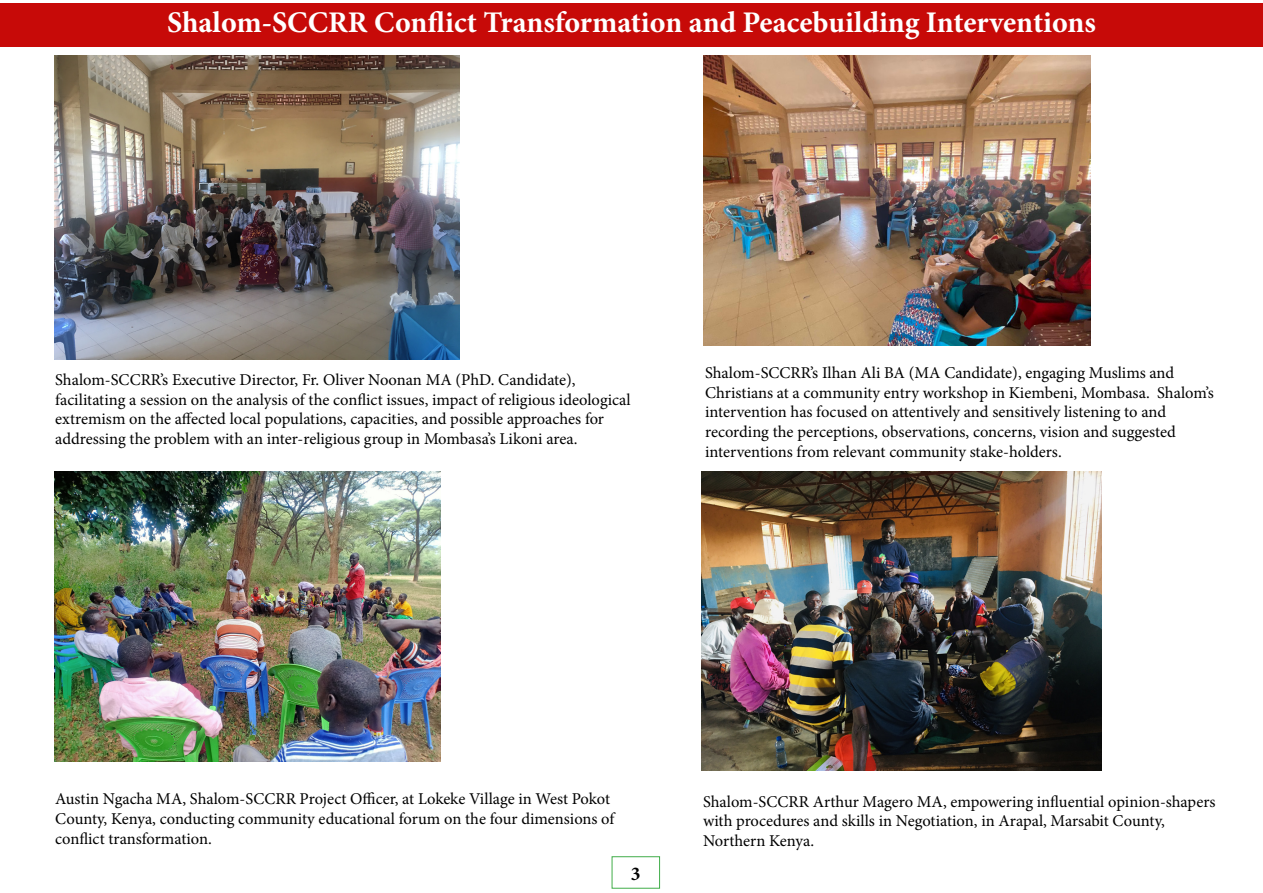
<style>
.page{position:relative;width:1263px;height:893px;background:#fff}
.page>*{position:absolute;margin:0;border:0;box-sizing:border-box;transform-origin:0 0}
.t1{font:700 30px "Minion Pro";color:#fff}
.t2{font:700 19.5px "Minion Pro";color:#000}
.t3{font:16.5px/19.8px "Minion Pro";color:#000}
</style>
<div class="page">
<img style="left:703px;top:56px;width:387px;height:290px">
<div style="left:0;top:3px;width:1263px;height:44px;background:#c70a08"></div>
<img style="left:54px;top:471px;width:387px;height:290px">
<img style="left:55px;top:56px;width:405px;height:303px">
<img style="left:701px;top:471px;width:400px;height:300px">
<div style="left:612px;top:856px;width:48px;height:33px;border:1px solid #41ad49"></div>
<h1 class="t1" style="left:167px;top:1px;width:930px">Shalom-SCCRR Conflict Transformation and Peacebuilding Interventions</h1>
<p class="t3" style="left:55px;top:370px;width:577px">Shalom-SCCRR’s Executive Director, Fr. Oliver Noonan MA (PhD. Candidate), facilitating a session on the analysis of the conflict issues, impact of religious ideological extremism on the affected local populations, capacities, and possible approaches for addressing the problem with an inter-religious group in Mombasa’s Likoni area.</p>
<p class="t3" style="left:705px;top:363px;width:510px">Shalom-SCCRR’s Ilhan Ali BA (MA Candidate), engaging Muslims and Christians at a community entry workshop in Kiembeni, Mombasa. Shalom’s intervention has focused on attentively and sensitively listening to and recording the perceptions, observations, concerns, vision and suggested interventions from relevant community stake-holders.</p>
<p class="t3" style="left:55px;top:789px;width:561px">Austin Ngacha MA, Shalom-SCCRR Project Officer, at Lokeke Village in West Pokot<br>County, Kenya, conducting community educational forum on the four dimensions of conflict transformation.</p>
<p class="t3" style="left:703px;top:791px;width:514px">Shalom-SCCRR Arthur Magero MA, empowering influential opinion-shapers with procedures and skills in Negotiation, in Arapal, Marsabit County,<br>Northern Kenya.</p>
<p class="t2" style="left:631px;top:860px;width:11px">3</p>
</div>
